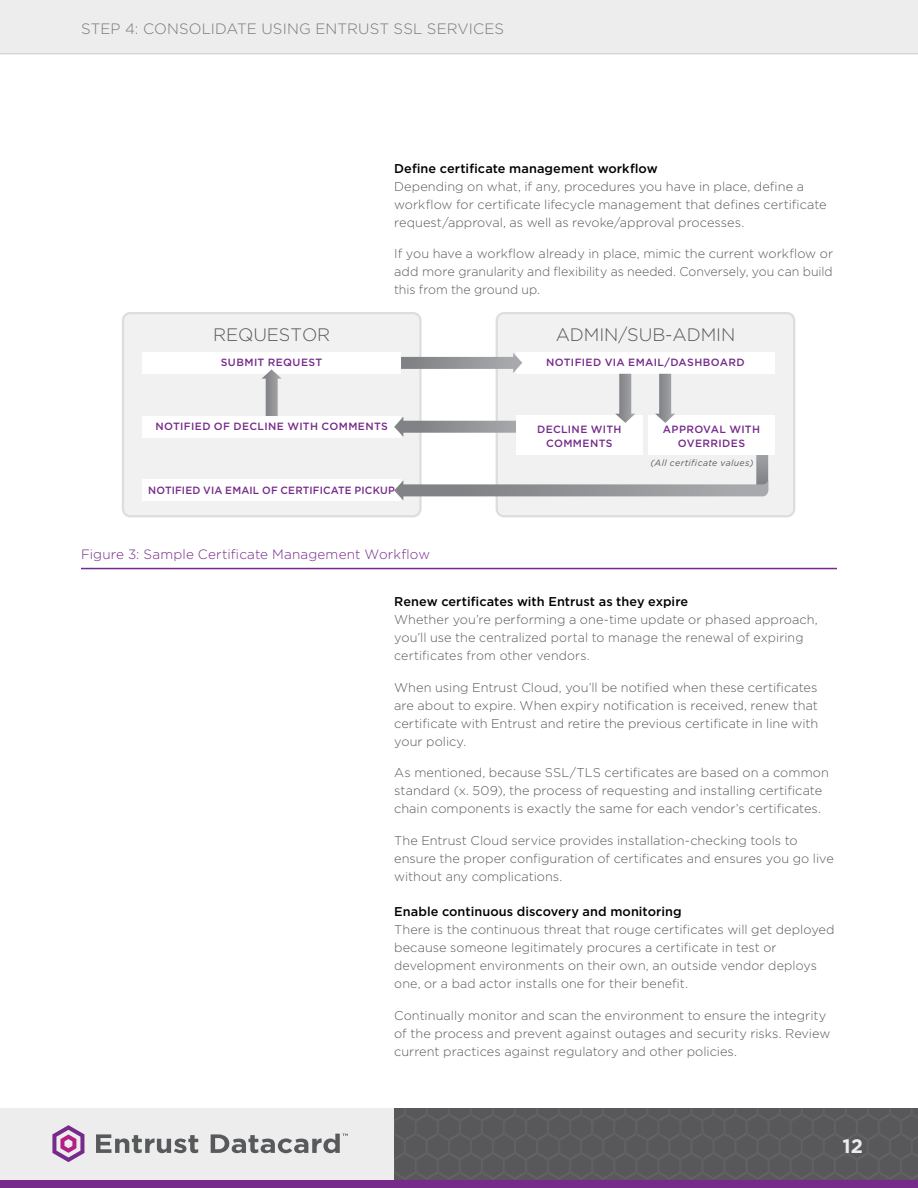
<style>
.page{position:relative;width:918px;height:1188px;background:#fff}
.page>*{position:absolute;margin:0;border:0;box-sizing:border-box;transform-origin:0 0}
.t1{font:700 19.5px "Gotham";color:#ededee}
.t2{font:300 18px "Gotham";letter-spacing:-.005em;color:#58595b}
.Crumbs{font:300 15px "Gotham";letter-spacing:.005em;color:#77787b}
.DIAGRAM_title{font:300 13.5px "Gotham";letter-spacing:.015em;color:#762b8a}
.BODY_copy{font:300 12.75px/18px "Gotham";letter-spacing:.005em;color:#58595b}
.H4_-_Body_sub_title{font:500 12.75px "Gotham";letter-spacing:.005em;color:#000}
.t3{font:500 10.5px/13.5px "Gotham";letter-spacing:.03em;color:#762b8a;text-align:center}
.t4{font:italic 9px "Gotham";letter-spacing:.045em;color:#58595b}
</style>
<div class="page">
<div style="left:0;top:0;width:918px;height:54px;background:#ededee"></div>
<div style="left:0;top:1108px;width:918px;height:80px;background:#ededee"></div>
<img style="left:394px;top:1108px;width:524px;height:72px">
<div style="left:0;top:1180px;width:918px;height:8px;background:#762b8a"></div>
<svg style="left:96px;top:1134px;width:102px;height:19px"></svg>
<svg style="left:211px;top:1134px;width:137px;height:19px"></svg>
<svg style="left:52px;top:1125px;width:32px;height:37px"></svg>
<hr style="left:81px;top:568px;width:756px;height:1px;background:#762b8a">
<div style="left:497px;top:313px;width:297px;height:203px;background:#f1f1f2;border-radius:7px"></div>
<div style="left:496px;top:312px;width:299px;height:205px;border:2px solid #dcddde;border-radius:7px"></div>
<div style="left:516px;top:352px;width:259px;height:22px;background:#fff"></div>
<div style="left:123px;top:313px;width:297px;height:203px;background:#f1f1f2;border-radius:7px"></div>
<div style="left:122px;top:312px;width:300px;height:205px;border:2px solid #dcddde;border-radius:7px"></div>
<svg style="left:401px;top:353px;width:121px;height:20px"></svg>
<div style="left:142px;top:352px;width:259px;height:22px;background:#fff"></div>
<div style="left:142px;top:480px;width:259px;height:21px;background:#fff"></div>
<svg style="left:262px;top:369px;width:20px;height:47px"></svg>
<div style="left:142px;top:416px;width:259px;height:22px;background:#fff"></div>
<svg style="left:394px;top:417px;width:122px;height:20px"></svg>
<div style="left:516px;top:416px;width:127px;height:39px;background:#fff"></div>
<svg style="left:615px;top:374px;width:20px;height:49px"></svg>
<svg style="left:394px;top:445px;width:375px;height:55px"></svg>
<div style="left:648px;top:416px;width:127px;height:39px;background:#fff"></div>
<svg style="left:655px;top:374px;width:20px;height:49px"></svg>
<p class="Crumbs" style="left:81px;top:21px;width:425px">STEP 4: CONSOLIDATE USING ENTRUST SSL SERVICES</p>
<p class="t2" style="left:213px;top:325px;width:119px">REQUESTOR</p>
<p class="t3" style="left:221px;top:356px;width:103px">SUBMIT REQUEST</p>
<p class="H4_-_Body_sub_title" style="left:394px;top:161px;width:265px">Define certificate management workflow</p>
<p class="BODY_copy" style="left:394px;top:177px;width:434px">Depending on what, if any, procedures you have in place, define a workflow for certificate lifecycle management that defines certificate request/approval, as well as revoke/approval processes.</p>
<p class="BODY_copy" style="left:394px;top:244px;width:440px;text-align:justify">If you have a workflow already in place, mimic the current workflow or add more granularity and flexibility as needed. Conversely, you can build this from the ground up.</p>
<p class="t2" style="left:556px;top:325px;width:181px">ADMIN/SUB-ADMIN</p>
<p class="t3" style="left:546px;top:356px;width:200px">NOTIFIED VIA EMAIL/DASHBOARD</p>
<p class="t3" style="left:155px;top:420px;width:234px">NOTIFIED OF DECLINE WITH COMMENTS</p>
<p class="t3" style="left:537px;top:422px;width:86px">DECLINE WITH<br>COMMENTS</p>
<p class="t3" style="left:663px;top:422px;width:99px">APPROVAL WITH<br>OVERRIDES</p>
<p class="t4" style="left:650px;top:458px;width:105px">(All certificate values)</p>
<p class="t3" style="left:148px;top:483px;width:248px">NOTIFIED VIA EMAIL OF CERTIFICATE PICKUP</p>
<p class="DIAGRAM_title" style="left:81px;top:547px;width:350px">Figure 3: Sample Certificate Management Workflow</p>
<p class="H4_-_Body_sub_title" style="left:394px;top:594px;width:296px">Renew certificates with Entrust as they expire</p>
<p class="BODY_copy" style="left:394px;top:610px;width:425px">Whether you’re performing a one-time update or phased approach, you’ll use the centralized portal to manage the renewal of expiring certificates from other vendors.</p>
<p class="BODY_copy" style="left:394px;top:678px;width:426px;text-align:justify">When using Entrust Cloud, you’ll be notified when these certificates are about to expire. When expiry notification is received, renew that certificate with Entrust and retire the previous certificate in line with your policy.</p>
<p class="BODY_copy" style="left:394px;top:763px;width:436px">As mentioned, because SSL/TLS certificates are based on a common standard (x. 509), the process of requesting and installing certificate chain components is exactly the same for each vendor’s certificates.</p>
<p class="BODY_copy" style="left:394px;top:831px;width:441px">The Entrust Cloud service provides installation-checking tools to ensure the proper configuration of certificates and ensures you go live without any complications.</p>
<p class="H4_-_Body_sub_title" style="left:394px;top:905px;width:289px">Enable continuous discovery and monitoring</p>
<p class="BODY_copy" style="left:394px;top:921px;width:442px">There is the continuous threat that rouge certificates will get deployed because someone legitimately procures a certificate in test or development environments on their own, an outside vendor deploys one, or a bad actor installs one for their benefit.</p>
<p class="BODY_copy" style="left:394px;top:1006px;width:438px">Continually monitor and scan the environment to ensure the integrity of the process and prevent against outages and security risks. Review current practices against regulatory and other policies.</p>
<h1 class="t1" style="left:843px;top:1135px;width:22px">12</h1>
</div>
